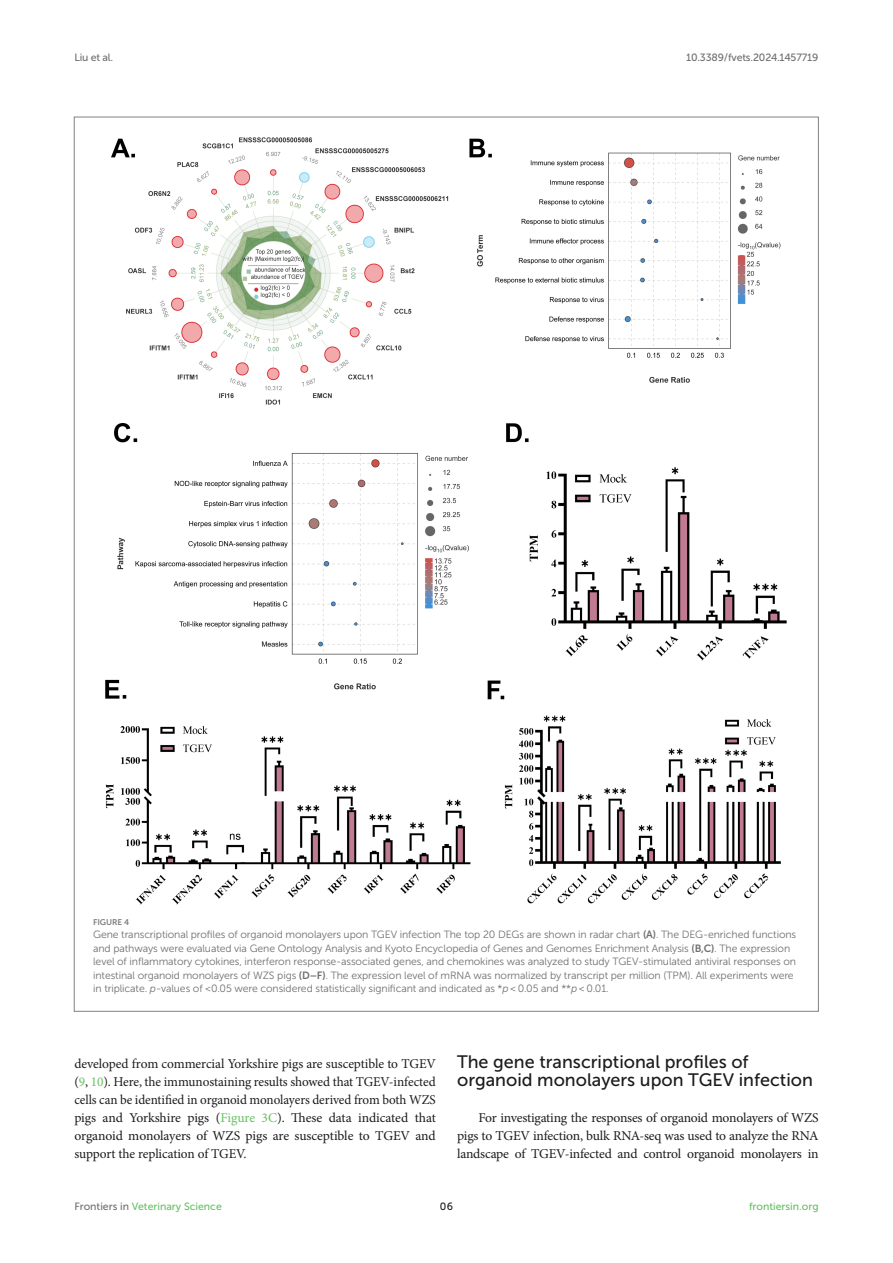
<style>
.page{position:relative;width:893px;height:1263px;background:#fff}
.page>*{position:absolute;margin:0;border:0;box-sizing:border-box;transform-origin:0 0}
.HEAD_2{font:18px/18px "Museo Sans 500";color:#1b1c1b}
.TEXT_FLUSH{font:13.5px/18px "Minion Pro";letter-spacing:-.015em;color:#1b1c1b;text-align:justify}
.FIG_LEG{font:10.5px/13.5px "Museo Sans 300";letter-spacing:-.01em;color:#706f70}
.t1{font:10.5px "Museo Sans 500";color:#65c161}
.t2{font:10.5px "Museo Sans 500";letter-spacing:-.015em;color:#706f70}
.t3{font:10.5px "Museo Sans 500";color:#1b1c1b}
.FIG_HD{font:8.25px "Museo Sans 700";letter-spacing:-.01em;color:#7e7f7f}
.s1{font-family:"Museo Sans 700"}
.s2{font-style:italic}
.s3{color:#65c161}
.s4{color:#706f70}
</style>
<div class="page">
<img style="left:105px;top:137px;width:682px;height:768px">
<p class="t2" style="left:74px;top:51px;width:40px">Liu et al.</p>
<p class="t2" style="left:686px;top:51px;width:134px">10.3389/fvets.2024.1457719</p>
<p class="FIG_HD" style="left:93px;top:917px;width:37px">FIGURE 4</p>
<p class="FIG_LEG" style="left:93px;top:928px;width:705px">Gene transcriptional profiles of organoid monolayers upon TGEV infection The top 20 DEGs are shown in radar chart <span class="s1">(A)</span>. The DEG-enriched functions and pathways were evaluated via Gene Ontology Analysis and Kyoto Encyclopedia of Genes and Genomes Enrichment Analysis <span class="s1">(B,C)</span>. The expression level of inflammatory cytokines, interferon response-associated genes, and chemokines was analyzed to study TGEV-stimulated antiviral responses on intestinal organoid monolayers of WZS pigs <span class="s1">(D–F)</span>. The expression level of mRNA was normalized by transcript per million (TPM). All experiments were in triplicate. <span class="s2">p</span>-values of &lt;0.05 were considered statistically significant and indicated as *<span class="s2">p</span> &lt; 0.05 and **<span class="s2">p</span> &lt; 0.01.</p>
<p class="TEXT_FLUSH" style="left:74px;top:1055px;width:363px">developed from commercial Yorkshire pigs are susceptible to TGEV (<span class="s3">9</span>, <span class="s3">10</span>). Here, the immunostaining results showed that TGEV-infected cells can be identified in organoid monolayers derived from both WZS pigs and Yorkshire pigs (<span class="s3">Figure 3C</span>). These data indicated that organoid monolayers of WZS pigs are susceptible to TGEV and support the replication of TGEV.</p>
<p class="HEAD_2" style="left:457px;top:1053px;width:357px">The gene transcriptional profiles of organoid monolayers upon TGEV infection</p>
<p class="TEXT_FLUSH" style="left:457px;top:1109px;width:363px;text-indent:21px">For investigating the responses of organoid monolayers of WZS pigs to TGEV infection, bulk RNA-seq was used to analyze the RNA landscape of TGEV-infected and control organoid monolayers in</p>
<p class="t1" style="left:74px;top:1200px;width:149px"><span class="s4">Frontiers in</span> Veterinary Science</p>
<p class="t3" style="left:440px;top:1200px;width:15px">06</p>
<p class="t1" style="left:749px;top:1200px;width:71px">frontiersin.org</p>
</div>
